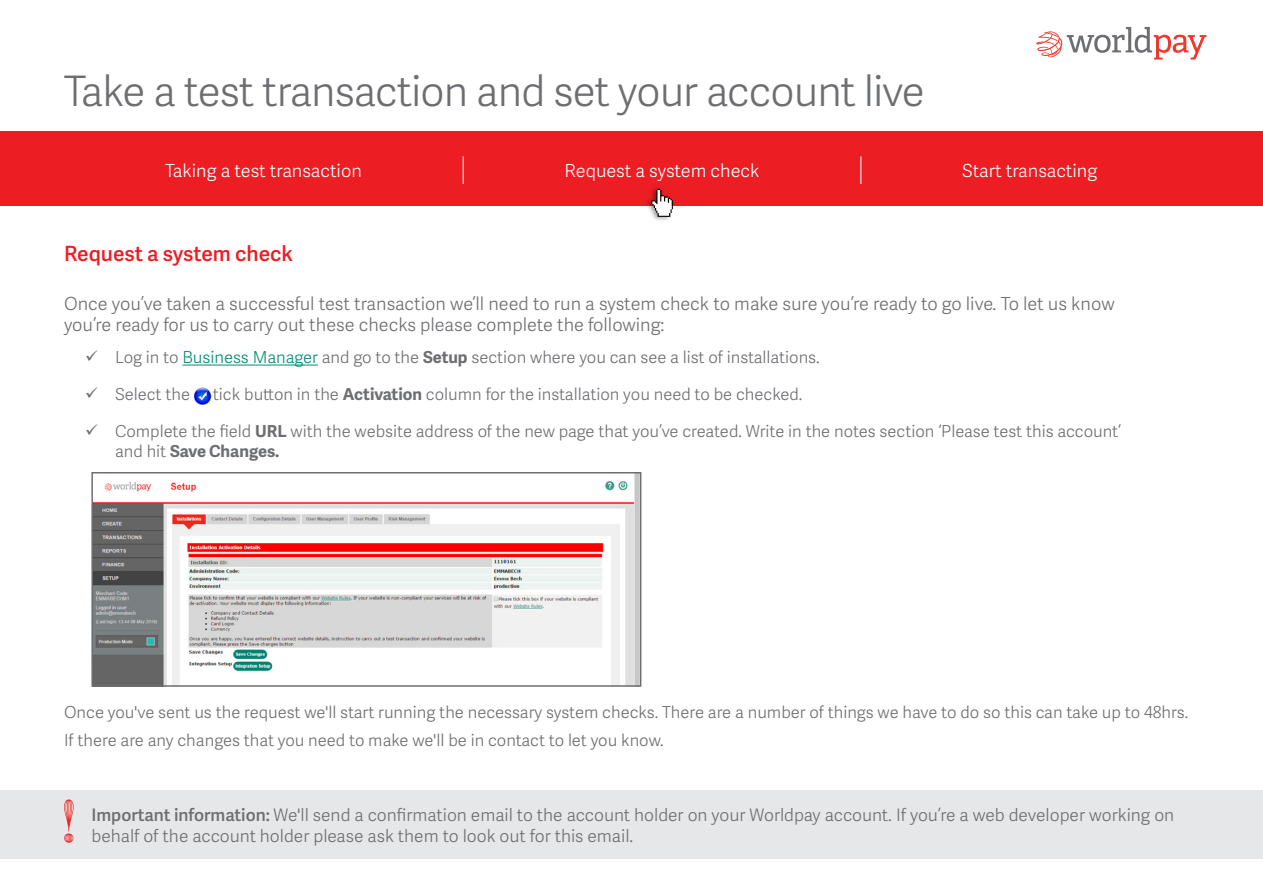
<style>
.page{position:relative;width:1263px;height:893px;background:#fff}
.page>*{position:absolute;margin:0;border:0;box-sizing:border-box;transform-origin:0 0}
.t1{font:300 42px "Adelle Sans";letter-spacing:-.02em;color:#6d6e71}
.t2{font:600 21px "Adelle Sans";color:#ed1d24}
.t3{font:300 18px/21px "Adelle Sans";color:#6d6e71}
.t4{font:300 18px "Adelle Sans";color:#fff}
.t5{font:300 17.25px/20.7px "Adelle Sans";color:#6d6e71}
.t6{font:300 16.5px/28.3px "Adelle Sans";color:#6d6e71}
.s1{color:#008d77}
.s2{font-weight:700}
.s3{font-weight:600}
</style>
<div class="page">
<div style="left:0;top:132px;width:1263px;height:74px;background:#ed1d24"></div>
<svg style="left:463px;top:156px;width:1px;height:28px"></svg>
<svg style="left:860px;top:156px;width:1px;height:28px"></svg>
<div style="left:0;top:791px;width:1263px;height:68px;background:#e6e7e8"></div>
<svg style="left:1036px;top:27px;width:170px;height:33px"></svg>
<div style="left:644px;top:185px;width:31px;height:37px;background:#000;opacity:.4"></div>
<svg style="left:651px;top:189px;width:22px;height:28px"></svg>
<hr style="left:182px;top:365px;width:136px;height:1px;background:#008d77">
<img style="left:193px;top:388px;width:18px;height:17px">
<img style="left:94px;top:475px;width:544px;height:209px">
<div style="left:91px;top:472px;width:550px;height:215px;border:2px solid #6d6e71"></div>
<svg style="left:64px;top:799px;width:10px;height:44px"></svg>
<h1 class="t1" style="left:64px;top:61px;width:862px">Take a test transaction and set your account live</h1>
<p class="t4" style="left:165px;top:158px;width:198px">Taking a test transaction</p>
<p class="t4" style="left:564px;top:158px;width:196px">Request a system check</p>
<p class="t4" style="left:962px;top:158px;width:137px">Start transacting</p>
<p class="t2" style="left:64px;top:238px;width:230px">Request a system check</p>
<p class="t3" style="left:64px;top:292px;width:1052px">Once you’ve taken a successful test transaction we’ll need to run a system check to make sure you’re ready to go live. To let us know you’re ready for us to carry out these checks please complete the following:</p>
<p class="t6" style="left:85px;top:343px;width:736px">✓ Log in to <span class="s1">Business Manager</span> and go to the <span class="s2">Setup</span> section where you can see a list of installations.</p>
<p class="t6" style="left:85px;top:380px;width:106px">✓ Select the</p>
<p class="t6" style="left:213px;top:380px;width:591px">tick button in the <span class="s2">Activation</span> column for the installation you need to be checked.</p>
<p class="t6" style="left:115px;top:421px;width:1007px;line-height:19.8px;text-indent:-30px">✓ Complete the field <span class="s2">URL</span> with the website address of the new page that you’ve created. Write in the notes section ‘Please test this account’ and hit <span class="s2">Save Changes.</span></p>
<p class="t6" style="left:64px;top:697px;width:1126px">Once you've sent us the request we'll start running the necessary system checks. There are a number of things we have to do so this can take up to 48hrs.<br>If there are any changes that you need to make we'll be in contact to let you know.</p>
<p class="t5" style="left:91px;top:804px;width:1084px"><span class="s3">Important information:</span> We'll send a confirmation email to the account holder on your Worldpay account. If you’re a web developer working on behalf of the account holder please ask them to look out for this email.</p>
</div>
